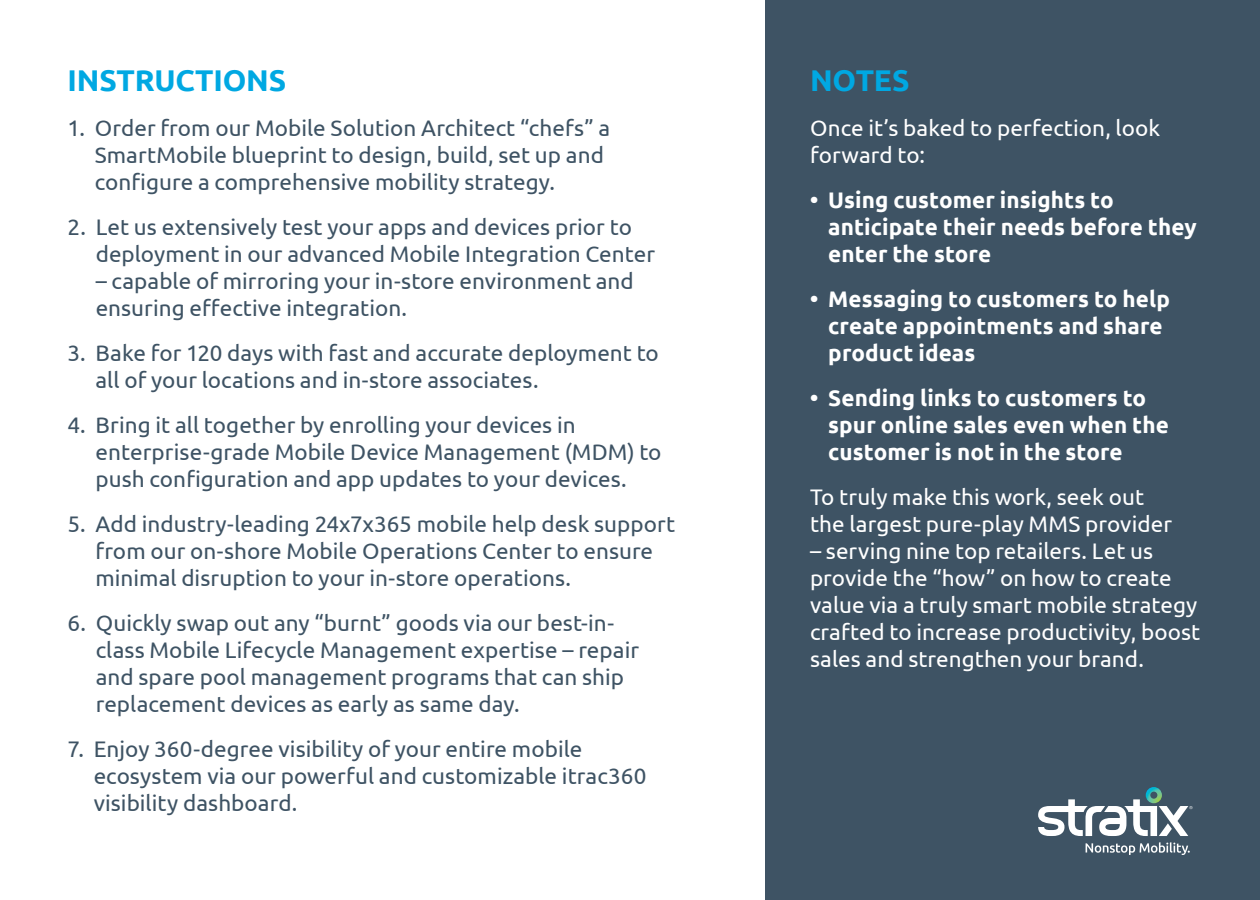
<style>
.page{position:relative;width:1260px;height:900px;background:#fff}
.page>*{position:absolute;margin:0;border:0;box-sizing:border-box;transform-origin:0 0}
.t1{font:700 30px "Ubuntu";letter-spacing:-.005em;color:#00a8e2}
.t2{font:22.5px/27px "Ubuntu";color:#3e5364}
.t3{font:22.5px/27px "Ubuntu";color:#fff}
.t4{font:700 22.5px/27px "Ubuntu";letter-spacing:.005em;color:#fff}
</style>
<div class="page">
<div style="left:765px;top:0;width:495px;height:900px;background:#3e5364"></div>
<svg style="left:1038px;top:787px;width:154px;height:49px"></svg>
<svg style="left:1086px;top:842px;width:104px;height:13px"></svg>
<p class="t1" style="left:68px;top:62px;width:220px">INSTRUCTIONS</p>
<p class="t2" style="left:95px;top:114px;width:517px;text-indent:-27px">1. Order from our Mobile Solution Architect “chefs” a<br>SmartMobile blueprint to design, build, set up and configure a comprehensive mobility strategy.</p>
<p class="t2" style="left:96px;top:213px;width:561px;text-indent:-28px">2. Let us extensively test your apps and devices prior to deployment in our advanced Mobile Integration Center</p>
<p class="t2" style="left:96px;top:267px;width:540px">– capable of mirroring your in-store environment and ensuring effective integration.</p>
<p class="t2" style="left:96px;top:339px;width:565px;text-indent:-28px">3. Bake for 120 days with fast and accurate deployment to all of your locations and in-store associates.</p>
<p class="t2" style="left:96px;top:411px;width:568px;text-indent:-28px">4. Bring it all together by enrolling your devices in enterprise-grade Mobile Device Management (MDM) to push configuration and app updates to your devices.</p>
<p class="t2" style="left:96px;top:510px;width:581px;text-indent:-28px">5. Add industry-leading 24x7x365 mobile help desk support from our on-shore Mobile Operations Center to ensure minimal disruption to your in-store operations.</p>
<p class="t2" style="left:96px;top:609px;width:545px;text-indent:-28px">6. Quickly swap out any “burnt” goods via our best-in&shy;class Mobile Lifecycle Management expertise – repair and spare pool management programs that can ship replacement devices as early as same day.</p>
<p class="t2" style="left:94px;top:735px;width:554px;text-indent:-26px">7. Enjoy 360-degree visibility of your entire mobile ecosystem via our powerful and customizable itrac360 visibility dashboard.</p>
<p class="t1" style="left:810px;top:62px;width:101px">NOTES</p>
<p class="t3" style="left:810px;top:114px;width:352px">Once it’s baked to perfection, look forward to:</p>
<p class="t4" style="left:828px;top:186px;width:370px;text-indent:-18px">• Using customer insights to anticipate their needs before they enter the store</p>
<p class="t4" style="left:828px;top:285px;width:343px;text-indent:-18px">• Messaging to customers to help create appointments and share product ideas</p>
<p class="t4" style="left:828px;top:384px;width:342px;text-indent:-18px">• Sending links to customers to spur online sales even when the customer is not in the store</p>
<p class="t3" style="left:810px;top:483px;width:364px">To truly make this work, seek out the largest pure-play MMS provider</p>
<p class="t3" style="left:810px;top:537px;width:392px">– serving nine top retailers. Let us provide the “how” on how to create value via a truly smart mobile strategy crafted to increase productivity, boost sales and strengthen your brand.</p>
</div>
